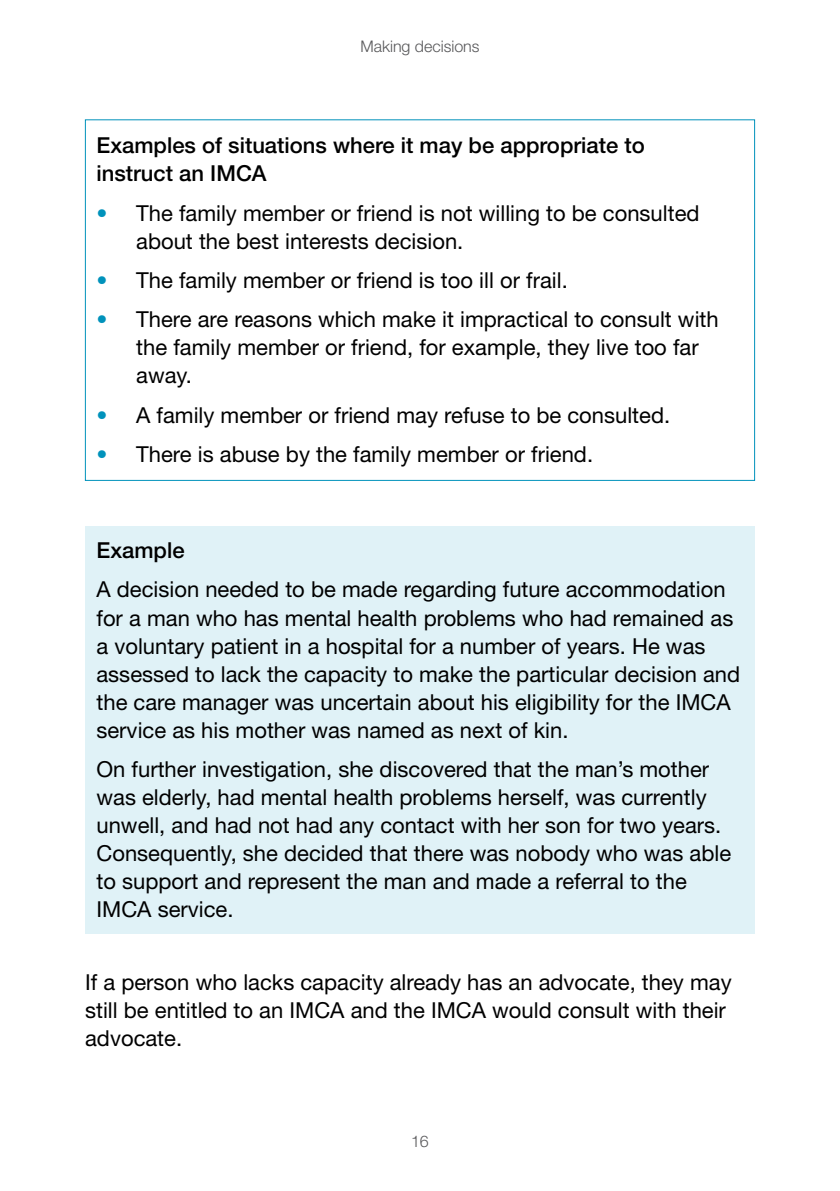
<style>
.page{position:relative;width:840px;height:1191px;background:#fff}
.page>*{position:absolute;margin:0;border:0;box-sizing:border-box;transform-origin:0 0}
.body{font:22px/28px "Helvetica Neue";color:#000}
.body-2{font:500 22px/28px "Helvetica Neue";color:#000}
.t1{font:300 16px "Helvetica Neue";color:#58585a}
.s1{color:#0092bb}
</style>
<div class="page">
<div style="left:85px;top:526px;width:669px;height:408px;background:#e0f2f7"></div>
<p class="t1" style="left:360px;top:37px;width:121px">Making decisions</p>
<p class="body-2" style="left:96px;top:131px;width:549px">Examples of situations where it may be appropriate to instruct an IMCA</p>
<p class="body" style="left:136px;top:198px;width:564px;text-indent:-40px"><span class="s1">•</span> The family member or friend is not willing to be consulted about the best interests decision.</p>
<p class="body" style="left:96px;top:266px;width:472px"><span class="s1">•</span> The family member or friend is too ill or frail.</p>
<p class="body" style="left:136px;top:305px;width:583px;text-indent:-40px"><span class="s1">•</span> There are reasons which make it impractical to consult with the family member or friend, for example, they live too far away.</p>
<p class="body" style="left:96px;top:400px;width:575px"><span class="s1">•</span> A family member or friend may refuse to be consulted.</p>
<p class="body" style="left:96px;top:440px;width:498px"><span class="s1">•</span> There is abuse by the family member or friend.</p>
<p class="body-2" style="left:96px;top:536px;width:90px">Example</p>
<p class="body" style="left:96px;top:575px;width:645px">A decision needed to be made regarding future accommodation for a man who has mental health problems who had remained as a voluntary patient in a hospital for a number of years. He was assessed to lack the capacity to make the particular decision and the care manager was uncertain about his eligibility for the IMCA service as his mother was named as next of kin.</p>
<p class="body" style="left:96px;top:754px;width:636px">On further investigation, she discovered that the man’s mother was elderly, had mental health problems herself, was currently unwell, and had not had any contact with her son for two years.<br>Consequently, she decided that there was nobody who was able to support and represent the man and made a referral to the IMCA service.</p>
<p class="body" style="left:85px;top:968px;width:647px">If a person who lacks capacity already has an advocate, they may still be entitled to an IMCA and the IMCA would consult with their advocate.</p>
<p class="t1" style="left:411px;top:1131px;width:9px">16</p>
</div>
